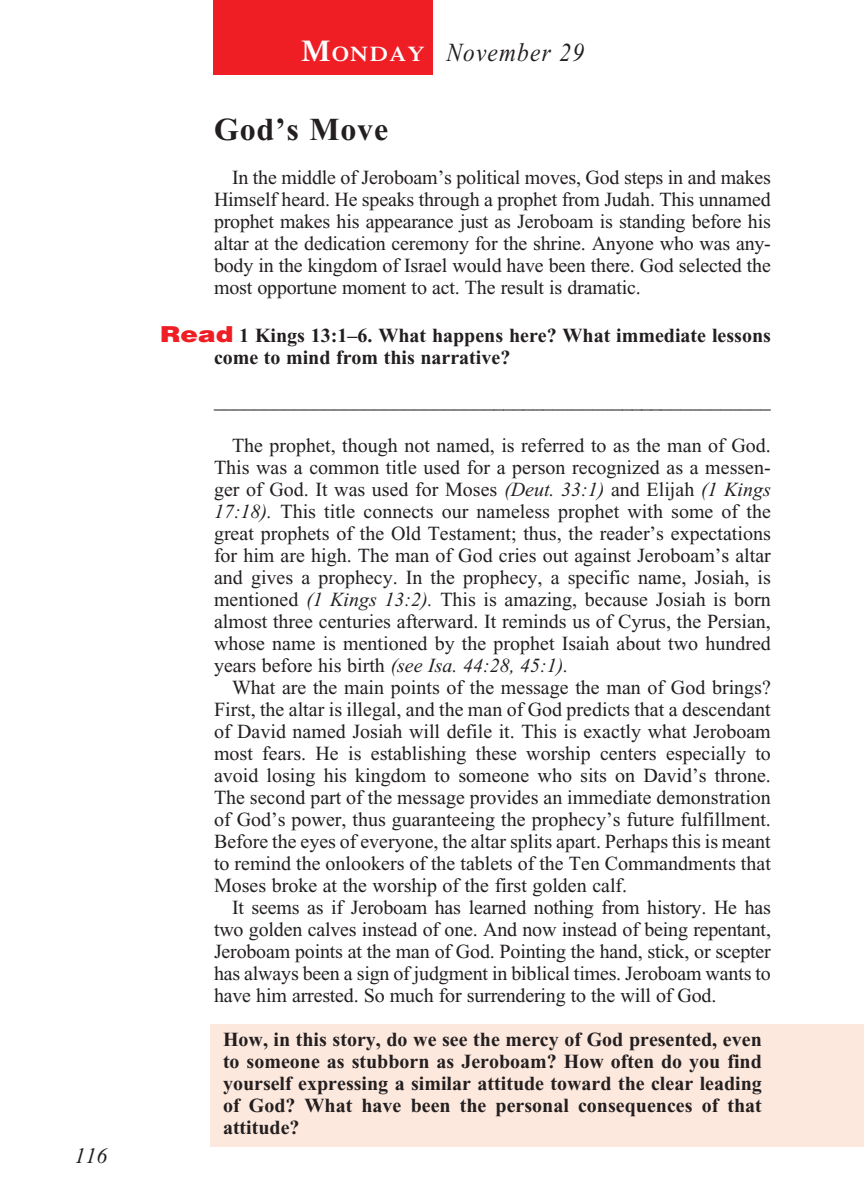
<style>
.page{position:relative;width:864px;height:1188px;background:#fff}
.page>*{position:absolute;margin:0;border:0;box-sizing:border-box;transform-origin:0 0}
._01-Daily_head{font:700 32px "Times New Roman";letter-spacing:.025em;color:#231f20}
._00-Month-Day{font:italic 26px "Times New Roman";letter-spacing:.05em;color:#231f20;scale:.9 1}
.t1{font:italic 22px "Times New Roman";color:#231f20}
.t2{font:600 21px "Times";letter-spacing:.07em;color:#fff;scale:1.1 1}
._4-Body_Copy{font:20px/22px "Times New Roman";letter-spacing:-.005em;color:#231f20;text-align:justify}
.x-screened_box-text{font:700 20px/22px "Times New Roman";color:#231f20;text-align:justify}
._6-question{font:700 20px/22px "Times New Roman";color:#231f20}
.s1{font-size:30px}
.s2{font-family:"Helvetica";font-weight:900;font-size:22px;color:#ee1e24}
.s3{font-style:italic}
</style>
<div class="page">
<div style="left:211px;top:1024px;width:653px;height:123px;background:#fde8dd"></div>
<div style="left:213px;top:0;width:220px;height:74px;background:#ee1e24"></div>
<p class="t1" style="left:74px;top:1144px;width:34px">116</p>
<p class="t2" style="left:301px;top:41px;width:114px"><span class="s1">M</span>ONDAY</p>
<p class="_00-Month-Day" style="left:446px;top:39px;width:155px">November 29</p>
<p class="_01-Daily_head" style="left:214px;top:112px;width:176px">God’s Move</p>
<p class="_4-Body_Copy" style="left:214px;top:166px;width:558px;text-indent:18px">In the middle of Jeroboam’s political moves, God steps in and makes Himself heard. He speaks through a prophet from Judah. This unnamed prophet makes his appearance just as Jeroboam is standing before his altar at the dedication ceremony for the shrine. Anyone who was any&shy;body in the kingdom of Israel would have been there. God selected the most opportune moment to act. The result is dramatic.</p>
<p class="_6-question" style="left:214px;top:325px;width:558px;text-indent:-54px"><span class="s2">Read</span> 1 Kings 13:1–6. What happens here? What immediate lessons come to mind from this narrative?</p>
<p class="_4-Body_Copy" style="left:214px;top:391px;width:558px">________________________________________________________</p>
<p class="_4-Body_Copy" style="left:214px;top:435px;width:558px;text-indent:18px">The prophet, though not named, is referred to as the man of God.<br>This was a common title used for a person recognized as a messen&shy;ger of God. It was used for Moses <span class="s3">(Deut. 33:1)</span> and Elijah <span class="s3">(1 Kings 17:18).</span> This title connects our nameless prophet with some of the great prophets of the Old Testament; thus, the reader’s expectations for him are high. The man of God cries out against Jeroboam’s altar and gives a prophecy. In the prophecy, a specific name, Josiah, is mentioned <span class="s3">(1 Kings 13:2).</span> This is amazing, because Josiah is born almost three centuries afterward. It reminds us of Cyrus, the Persian, whose name is mentioned by the prophet Isaiah about two hundred years before his birth <span class="s3">(see Isa. 44:28, 45:1).</span></p>
<p class="_4-Body_Copy" style="left:214px;top:677px;width:558px;text-indent:18px">What are the main points of the message the man of God brings?<br>First, the altar is illegal, and the man of God predicts that a descendant of David named Josiah will defile it. This is exactly what Jeroboam most fears. He is establishing these worship centers especially to avoid losing his kingdom to someone who sits on David’s throne.<br>The second part of the message provides an immediate demonstration of God’s power, thus guaranteeing the prophecy’s future fulfillment.<br>Before the eyes of everyone, the altar splits apart. Perhaps this is meant to remind the onlookers of the tablets of the Ten Commandments that Moses broke at the worship of the first golden calf.</p>
<p class="_4-Body_Copy" style="left:214px;top:897px;width:558px;text-indent:18px">It seems as if Jeroboam has learned nothing from history. He has two golden calves instead of one. And now instead of being repentant, Jeroboam points at the man of God. Pointing the hand, stick, or scepter has always been a sign of judgment in biblical times. Jeroboam wants to have him arrested. So much for surrendering to the will of God.</p>
<p class="x-screened_box-text" style="left:223px;top:1029px;width:540px">How, in this story, do we see the mercy of God presented, even to someone as stubborn as Jeroboam? How often do you find yourself expressing a similar attitude toward the clear leading of God? What have been the personal consequences of that attitude?</p>
</div>
